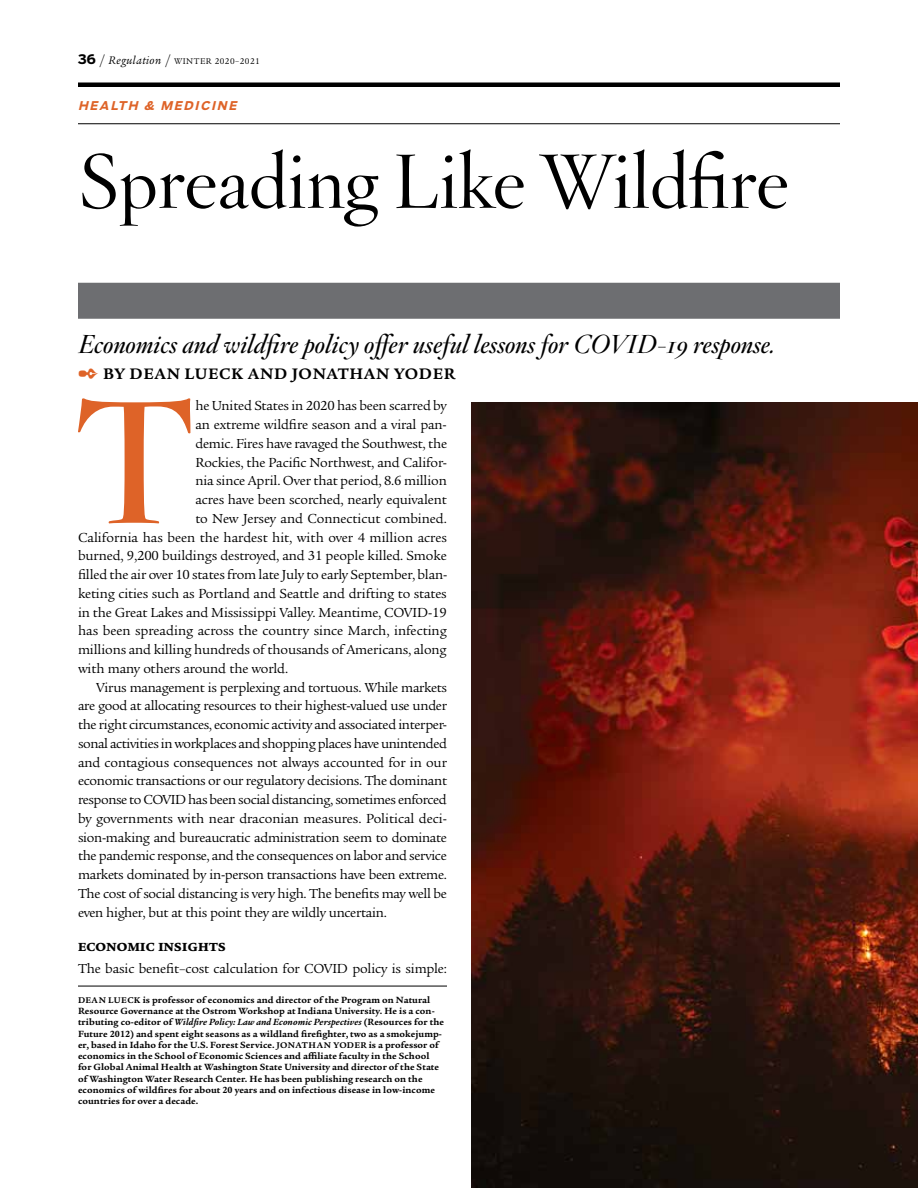
<style>
.page{position:relative;width:918px;height:1188px;background:#fff}
.page>*{position:absolute;margin:0;border:0;box-sizing:border-box;transform-origin:0 0}
.t1{font:700 172.5px "Hoefler Titling";color:#de6328}
.t2{font:300 75px "Hoefler Titling";color:#000}
.t3{font:italic 600 25.5px "Hoefler Titling";color:#000}
.t4{font:700 16.5px "Legacy Serif ITC Pro";letter-spacing:.04em;color:#000}
.t5{font:14.25px "Legacy Serif ITC Pro";letter-spacing:-.015em;color:#000}
.t6{font:900 12.75px "Legacy Serif ITC Pro";letter-spacing:.025em;color:#000}
.t7{font:italic 700 12px "Boomer";color:#de6328}
.t8{font:700 9.75px/11.2px "Legacy Serif ITC Pro";letter-spacing:.01em;color:#000}
.t9{font:9px "Legacy Serif ITC Pro";letter-spacing:.05em;color:#000}
.s1{font-family:"Boomer";font-weight:700;font-size:13.5px}
.s2{font-size:13.5px}
.s3{font-style:italic;font-size:12px}
.s4{color:#de6328}
.s5{font-size:9px}
.s6{font-style:italic}
</style>
<div class="page">
<div style="left:78px;top:82px;width:762px;height:5px;background:#000"></div>
<hr style="left:78px;top:123px;width:762px;height:1px;background:#000">
<div style="left:78px;top:283px;width:762px;height:36px;background:#6d6e71"></div>
<hr style="left:78px;top:986px;width:369px;height:1px;background:#000">
<img style="left:471px;top:403px;width:447px;height:785px">
<p class="t9" style="left:78px;top:55px;width:183px"><span class="s1">36</span> <span class="s2">/</span> <span class="s3">Regulation</span> <span class="s2">/</span> WINTER 2020–2021</p>
<p class="t7" style="left:78px;top:98px;width:163px">HEALTH &amp; MEDICINE</p>
<h2 class="t2" style="left:78px;top:124px;width:712px">Spreading Like Wildfire</h2>
<h3 class="t3" style="left:78px;top:330px;width:699px">Economics and wildfire policy offer useful lessons for COVID-19 response.</h3>
<p class="t4" style="left:78px;top:363px;width:379px"><span class="s4">✒</span> BY DEAN LUECK AND JONATHAN YODER</p>
<h1 class="t1" style="left:73px;top:324px;width:126px">T</h1>
<p class="t5" style="left:195px;top:397px;width:253px">he United States in 2020 has been scarred by</p>
<p class="t5" style="left:195px;top:416px;width:253px">an extreme wildfire season and a viral pan-</p>
<p class="t5" style="left:195px;top:435px;width:253px">demic. Fires have ravaged the Southwest, the</p>
<p class="t5" style="left:195px;top:453px;width:253px">Rockies, the Pacific Northwest, and Califor-</p>
<p class="t5" style="left:195px;top:472px;width:253px">nia since April. Over that period, 8.6 million</p>
<p class="t5" style="left:195px;top:491px;width:253px">acres have been scorched, nearly equivalent</p>
<p class="t5" style="left:195px;top:510px;width:253px">to New Jersey and Connecticut combined.</p>
<p class="t5" style="left:78px;top:528px;width:370px">California has been the hardest hit, with over 4 million acres</p>
<p class="t5" style="left:78px;top:547px;width:370px">burned, 9,200 buildings destroyed, and 31 people killed. Smoke</p>
<p class="t5" style="left:78px;top:566px;width:371px">filled the air over 10 states from late July to early September, blan-</p>
<p class="t5" style="left:78px;top:585px;width:370px">keting cities such as Portland and Seattle and drifting to states</p>
<p class="t5" style="left:78px;top:603px;width:370px">in the Great Lakes and Mississippi Valley. Meantime, COVID-19</p>
<p class="t5" style="left:78px;top:622px;width:370px">has been spreading across the country since March, infecting</p>
<p class="t5" style="left:78px;top:641px;width:370px">millions and killing hundreds of thousands of Americans, along</p>
<p class="t5" style="left:78px;top:660px;width:212px">with many others around the world.</p>
<p class="t5" style="left:96px;top:678px;width:353px">Virus management is perplexing and tortuous. While markets</p>
<p class="t5" style="left:78px;top:697px;width:370px">are good at allocating resources to their highest-valued use under</p>
<p class="t5" style="left:78px;top:716px;width:371px">the right circumstances, economic activity and associated interper-</p>
<p class="t5" style="left:78px;top:735px;width:370px">sonal activities in workplaces and shopping places have unintended</p>
<p class="t5" style="left:78px;top:753px;width:370px">and contagious consequences not always accounted for in our</p>
<p class="t5" style="left:78px;top:772px;width:371px">economic transactions or our regulatory decisions. The dominant</p>
<p class="t5" style="left:78px;top:791px;width:370px">response to COVID has been social distancing, sometimes enforced</p>
<p class="t5" style="left:78px;top:810px;width:371px">by governments with near draconian measures. Political deci-</p>
<p class="t5" style="left:78px;top:828px;width:371px">sion-making and bureaucratic administration seem to dominate</p>
<p class="t5" style="left:78px;top:847px;width:370px">the pandemic response, and the consequences on labor and service</p>
<p class="t5" style="left:78px;top:866px;width:371px">markets dominated by in-person transactions have been extreme.</p>
<p class="t5" style="left:78px;top:885px;width:370px">The cost of social distancing is very high. The benefits may well be</p>
<p class="t5" style="left:78px;top:903px;width:310px">even higher, but at this point they are wildly uncertain.</p>
<p class="t6" style="left:78px;top:939px;width:149px">ECONOMIC INSIGHTS</p>
<p class="t5" style="left:78px;top:960px;width:371px">The basic benefit–cost calculation for COVID policy is simple:</p>
<p class="t8" style="left:78px;top:994px;width:368px"><span class="s5">DEAN LUECK</span> is professor of economics and director of the Program on Natural Resource Governance at the Ostrom Workshop at Indiana University. He is a con&shy;tributing co-editor of <span class="s6">Wildfire Policy: Law and Economic Perspectives</span> (Resources for the Future 2012) and spent eight seasons as a wildland firefighter, two as a smokejump&shy;er, based in Idaho for the U.S. Forest Service. <span class="s5">JONATHAN YODER</span> is a professor of economics in the School of Economic Sciences and affiliate faculty in the School for Global Animal Health at Washington State University and director of the State of Washington Water Research Center. He has been publishing research on the economics of wildfires for about 20 years and on infectious disease in low-income countries for over a decade.</p>
</div>
